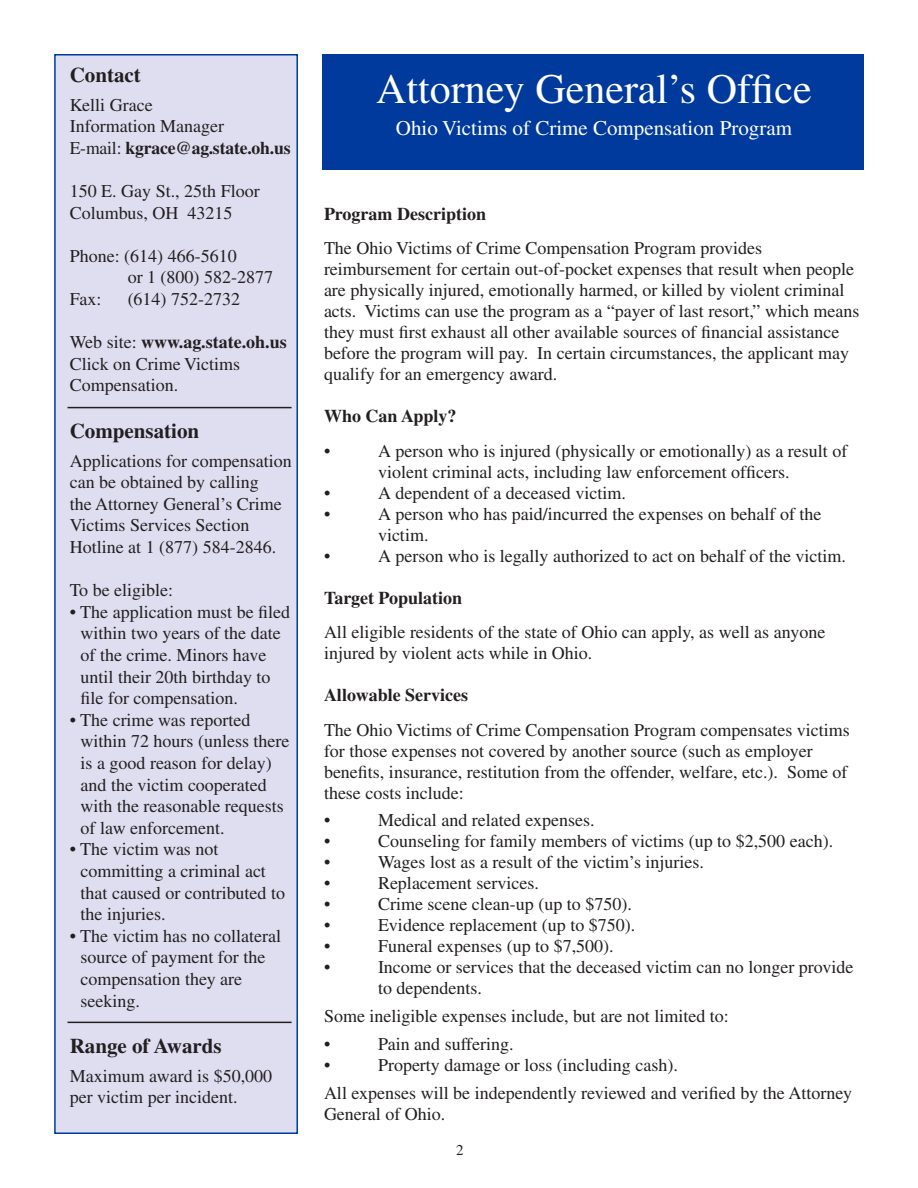
<style>
.page{position:relative;width:918px;height:1188px;background:#fff}
.page>*{position:absolute;margin:0;border:0;box-sizing:border-box;transform-origin:0 0}
.t1{font:42px "Times";color:#fff}
.t2{font:21px "Times";color:#fff}
.t3{font:700 21px "Times";color:#231f20}
.t4{font:18px/21.6px "Times";color:#231f20}
.t5{font:700 18px "Times";color:#231f20}
.t6{font:15px "Times";color:#231f20}
.s1{font-weight:700}
</style>
<div class="page">
<div style="left:322px;top:54px;width:542px;height:115px;background:#003a9c"></div>
<div style="left:55px;top:55px;width:242px;height:1078px;background:#dfdef1"></div>
<div style="left:54px;top:54px;width:244px;height:1080px;border:2px solid #003a9c"></div>
<hr style="left:68px;top:1022px;width:224px;height:1px;background:#231f20">
<hr style="left:68px;top:407px;width:224px;height:1px;background:#231f20">
<p class="t3" style="left:70px;top:63px;width:73px">Contact</p>
<p class="t4" style="left:70px;top:94px;width:222px">Kelli Grace<br>Information Manager<br>E-mail: <span class="s1">kgrace@ag.state.oh.us</span></p>
<p class="t4" style="left:70px;top:180px;width:192px">150 E. Gay St., 25th Floor<br>Columbus, OH 43215</p>
<p class="t4" style="left:70px;top:245px;width:168px">Phone: (614) 466-5610</p>
<p class="t4" style="left:128px;top:266px;width:147px">or 1 (800) 582-2877</p>
<p class="t4" style="left:70px;top:288px;width:33px">Fax:</p>
<p class="t4" style="left:128px;top:288px;width:114px">(614) 752-2732</p>
<p class="t4" style="left:70px;top:331px;width:219px">Web site: <span class="s1">www.ag.state.oh.us<br></span>Click on Crime Victims<br>Compensation.</p>
<p class="t3" style="left:70px;top:419px;width:131px">Compensation</p>
<p class="t4" style="left:70px;top:450px;width:223px">Applications for compensation can be obtained by calling<br>the Attorney General’s Crime<br>Victims Services Section<br>Hotline at 1 (877) 584-2846.</p>
<p class="t4" style="left:70px;top:579px;width:105px">To be eligible:</p>
<p class="t4" style="left:81px;top:601px;width:211px;text-indent:-11px">• The application must be filed within two years of the date of the crime. Minors have until their 20th birthday to file for compensation.</p>
<p class="t4" style="left:81px;top:709px;width:210px;text-indent:-11px">• The crime was reported within 72 hours (unless there is a good reason for delay) and the victim cooperated with the reasonable requests of law enforcement.</p>
<p class="t4" style="left:81px;top:838px;width:206px;text-indent:-11px">• The victim was not committing a criminal act that caused or contributed to the injuries.</p>
<p class="t4" style="left:81px;top:925px;width:202px;text-indent:-11px">• The victim has no collateral source of payment for the compensation they are seeking.</p>
<p class="t3" style="left:70px;top:1034px;width:154px">Range of Awards</p>
<p class="t4" style="left:70px;top:1065px;width:204px">Maximum award is $50,000 per victim per incident.</p>
<h1 class="t1" style="left:376px;top:66px;width:437px">Attorney General’s Office</h1>
<p class="t2" style="left:396px;top:116px;width:398px">Ohio Victims of Crime Compensation Program</p>
<p class="t5" style="left:324px;top:203px;width:164px">Program Description</p>
<p class="t4" style="left:324px;top:238px;width:537px;line-height:21px">The Ohio Victims of Crime Compensation Program provides reimbursement for certain out-of-pocket expenses that result when people are physically injured, emotionally harmed, or killed by violent criminal acts. Victims can use the program as a “payer of last resort,” which means they must first exhaust all other available sources of financial assistance before the program will pay. In certain circumstances, the applicant may qualify for an emergency award.</p>
<p class="t5" style="left:324px;top:405px;width:134px">Who Can Apply?</p>
<p class="t4" style="left:324px;top:440px;width:8px">•</p>
<p class="t4" style="left:378px;top:440px;width:471px;line-height:21px">A person who is injured (physically or emotionally) as a result of violent criminal acts, including law enforcement officers.</p>
<p class="t4" style="left:324px;top:482px;width:8px">•</p>
<p class="t4" style="left:378px;top:482px;width:249px">A dependent of a deceased victim.</p>
<p class="t4" style="left:324px;top:503px;width:8px">•</p>
<p class="t4" style="left:378px;top:503px;width:445px;line-height:21px">A person who has paid/incurred the expenses on behalf of the victim.</p>
<p class="t4" style="left:324px;top:545px;width:8px">•</p>
<p class="t4" style="left:378px;top:545px;width:470px">A person who is legally authorized to act on behalf of the victim.</p>
<p class="t5" style="left:324px;top:587px;width:140px">Target Population</p>
<p class="t4" style="left:324px;top:622px;width:503px;line-height:21px">All eligible residents of the state of Ohio can apply, as well as anyone injured by violent acts while in Ohio.</p>
<p class="t5" style="left:324px;top:684px;width:146px">Allowable Services</p>
<p class="t4" style="left:324px;top:719px;width:527px;line-height:21px">The Ohio Victims of Crime Compensation Program compensates victims for those expenses not covered by another source (such as employer benefits, insurance, restitution from the offender, welfare, etc.). Some of these costs include:</p>
<p class="t4" style="left:324px;top:810px;width:8px">•</p>
<p class="t4" style="left:378px;top:810px;width:218px">Medical and related expenses.</p>
<p class="t4" style="left:324px;top:831px;width:8px">•</p>
<p class="t4" style="left:378px;top:831px;width:457px">Counseling for family members of victims (up to $2,500 each).</p>
<p class="t4" style="left:324px;top:852px;width:8px">•</p>
<p class="t4" style="left:378px;top:852px;width:328px">Wages lost as a result of the victim’s injuries.</p>
<p class="t4" style="left:324px;top:873px;width:8px">•</p>
<p class="t4" style="left:378px;top:873px;width:162px">Replacement services.</p>
<p class="t4" style="left:324px;top:894px;width:8px">•</p>
<p class="t4" style="left:378px;top:894px;width:255px">Crime scene clean-up (up to $750).</p>
<p class="t4" style="left:324px;top:915px;width:8px">•</p>
<p class="t4" style="left:378px;top:915px;width:259px">Evidence replacement (up to $750).</p>
<p class="t4" style="left:324px;top:936px;width:8px">•</p>
<p class="t4" style="left:378px;top:936px;width:237px">Funeral expenses (up to $7,500).</p>
<p class="t4" style="left:324px;top:957px;width:8px">•</p>
<p class="t4" style="left:378px;top:957px;width:477px;line-height:21px">Income or services that the deceased victim can no longer provide to dependents.</p>
<p class="t4" style="left:324px;top:1002px;width:406px;line-height:27.8px">Some ineligible expenses include, but are not limited to: •</p>
<p class="t4" style="left:378px;top:1033px;width:137px">Pain and suffering.</p>
<p class="t4" style="left:324px;top:1051px;width:530px;line-height:27.8px;text-indent:54px">Property damage or loss (including cash).<br>All expenses will be independently reviewed and verified by the Attorney</p>
<p class="t4" style="left:324px;top:1103px;width:123px">General of Ohio.</p>
<p class="t4" style="left:324px;top:1054px;width:8px">•</p>
<p class="t6" style="left:456px;top:1141px;width:9px">2</p>
</div>
